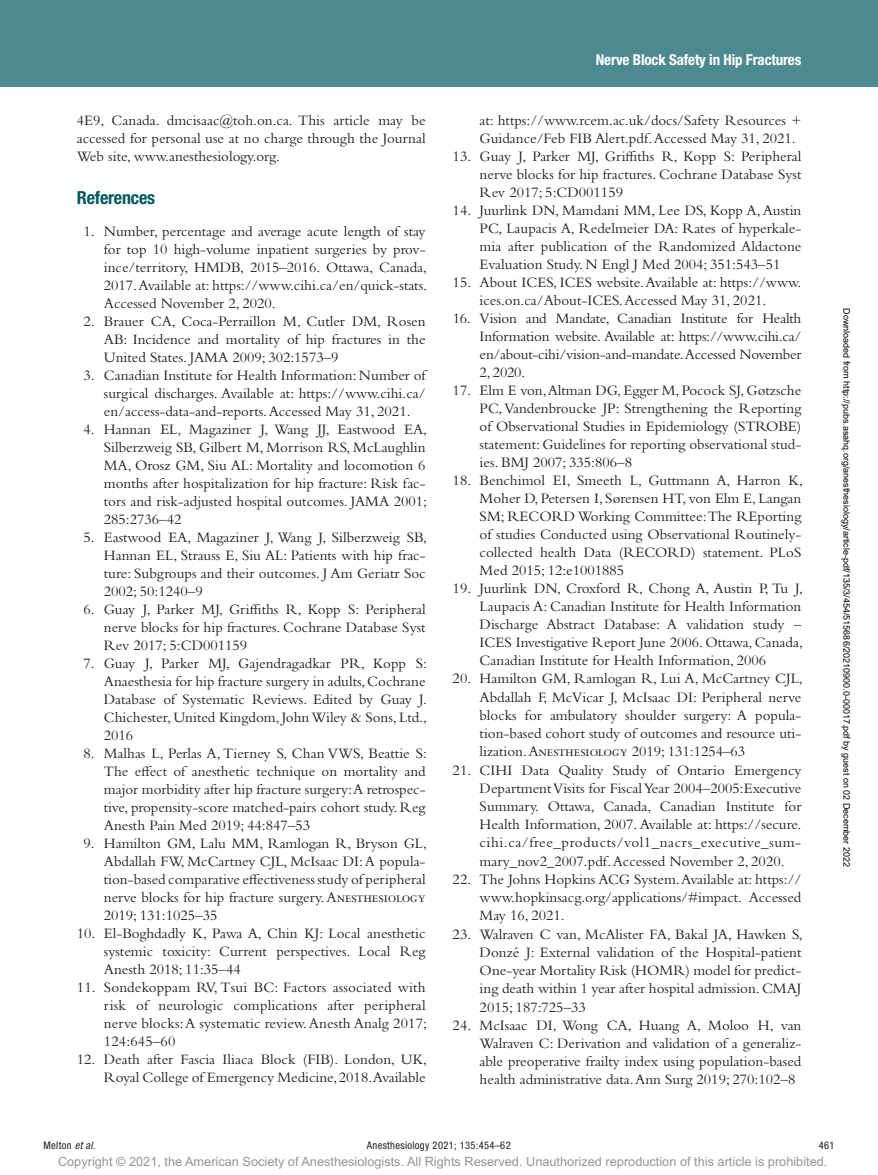
<style>
.page{position:relative;width:878px;height:1175px;background:#fff}
.page>*{position:absolute;margin:0;border:0;box-sizing:border-box;transform-origin:0 0}
.t1{font:700 condensed 18px "Helvetica Neue LT Std";color:#005861}
.t2{font:15px/18px "Bembo Std";color:#231f20;text-align:justify}
.t3{font:700 condensed 15px "Helvetica Neue LT Std";letter-spacing:-.01em;color:#fff}
.t4{font:12.75px "Arial MT Std";color:#939598}
.t5{font:condensed 10.5px "Helvetica Neue LT Std";letter-spacing:.03em;color:#231f20}
.t6{font:9px "Arial";color:#000}
.s1{font-style:italic}
</style>
<div class="page">
<div style="left:0;top:0;width:878px;height:86px;background:#4d8a90"></div>
<p class="t2" style="left:77px;top:111px;width:350px">4E9, Canada. dmcisaac@toh.on.ca. This article may be accessed for personal use at no charge through the Journal Web site, www.anesthesiology.org.</p>
<p class="t1" style="left:77px;top:187px;width:80px">References</p>
<p class="t2" style="left:104px;top:222px;width:325px;text-indent:-20px">1. Number, percentage and average acute length of stay for top 10 high-volume inpatient surgeries by prov&shy;ince/territory, HMDB, 2015–2016. Ottawa, Canada, 2017. Available at: https://www.cihi.ca/en/quick-stats.<br>Accessed November 2, 2020.</p>
<p class="t2" style="left:104px;top:312px;width:323px;text-indent:-20px">2. Brauer CA, Coca-Perraillon M, Cutler DM, Rosen AB: Incidence and mortality of hip fractures in the United States. JAMA 2009; 302:1573–9</p>
<p class="t2" style="left:104px;top:366px;width:323px;text-indent:-20px">3. Canadian Institute for Health Information: Number of surgical discharges. Available at: https://www.cihi.ca/ en/access-data-and-reports. Accessed May 31, 2021.</p>
<p class="t2" style="left:104px;top:420px;width:325px;text-indent:-20px">4. Hannan EL, Magaziner J, Wang JJ, Eastwood EA, Silberzweig SB, Gilbert M, Morrison RS, McLaughlin MA, Orosz GM, Siu AL: Mortality and locomotion 6 months after hospitalization for hip fracture: Risk fac&shy;tors and risk-adjusted hospital outcomes. JAMA 2001; 285:2736–42</p>
<p class="t2" style="left:104px;top:528px;width:325px;text-indent:-20px">5. Eastwood EA, Magaziner J, Wang J, Silberzweig SB, Hannan EL, Strauss E, Siu AL: Patients with hip frac&shy;ture: Subgroups and their outcomes. J Am Geriatr Soc 2002; 50:1240–9</p>
<p class="t2" style="left:104px;top:600px;width:323px;text-indent:-20px">6. Guay J, Parker MJ, Griffiths R, Kopp S: Peripheral nerve blocks for hip fractures. Cochrane Database Syst Rev 2017; 5:CD001159</p>
<p class="t2" style="left:104px;top:654px;width:325px;text-indent:-20px">7. Guay J, Parker MJ, Gajendragadkar PR, Kopp S:<br>Anaesthesia for hip fracture surgery in adults, Cochrane Database of Systematic Reviews. Edited by Guay J.<br>Chichester, United Kingdom, John Wiley &amp; Sons, Ltd., 2016</p>
<p class="t2" style="left:104px;top:744px;width:325px;text-indent:-20px">8. Malhas L, Perlas A, Tierney S, Chan VWS, Beattie S:<br>The effect of anesthetic technique on mortality and major morbidity after hip fracture surgery:A retrospec&shy;tive, propensity-score matched-pairs cohort study. Reg Anesth Pain Med 2019; 44:847–53</p>
<p class="t2" style="left:104px;top:834px;width:325px;text-indent:-20px">9. Hamilton GM, Lalu MM, Ramlogan R, Bryson GL, Abdallah FW, McCartney CJL, McIsaac DI: A popula&shy;tion-based comparative effectiveness study of peripheral nerve blocks for hip fracture surgery. Anesthesiology 2019; 131:1025–35</p>
<p class="t2" style="left:104px;top:924px;width:323px;text-indent:-27px">10. El-Boghdadly K, Pawa A, Chin KJ: Local anesthetic systemic toxicity: Current perspectives. Local Reg Anesth 2018; 11:35–44</p>
<p class="t2" style="left:104px;top:978px;width:325px;text-indent:-27px">11. Sondekoppam RV, Tsui BC: Factors associated with risk of neurologic complications after peripheral nerve blocks: A systematic review. Anesth Analg 2017; 124:645–60</p>
<p class="t2" style="left:77px;top:1050px;width:352px;text-align:right">12. Death after Fascia Iliaca Block (FIB). London, UK,<br>Royal College of Emergency Medicine, 2018.Available</p>
<p class="t3" style="left:595px;top:51px;width:207px">Nerve Block Safety in Hip Fractures</p>
<p class="t2" style="left:479px;top:111px;width:323px">at: https://www.rcem.ac.uk/docs/Safety Resources +<br>Guidance/Feb FIB Alert.pdf. Accessed May 31, 2021.</p>
<p class="t2" style="left:479px;top:147px;width:323px;text-indent:-27px">13. Guay J, Parker MJ, Griffiths R, Kopp S: Peripheral nerve blocks for hip fractures. Cochrane Database Syst Rev 2017; 5:CD001159</p>
<p class="t2" style="left:479px;top:201px;width:323px;text-indent:-27px">14. Juurlink DN, Mamdani MM, Lee DS, Kopp A, Austin PC, Laupacis A, Redelmeier DA: Rates of hyperkale&shy;mia after publication of the Randomized Aldactone Evaluation Study. N Engl J Med 2004; 351:543–51</p>
<p class="t2" style="left:452px;top:273px;width:350px;text-align:center">15. About ICES, ICES website. Available at: https://www. ices.on.ca/About-ICES. Accessed May 31, 2021.</p>
<p class="t2" style="left:479px;top:309px;width:323px;text-indent:-27px">16. Vision and Mandate, Canadian Institute for Health Information website. Available at: https://www.cihi.ca/ en/about-cihi/vision-and-mandate.Accessed November 2, 2020.</p>
<p class="t2" style="left:479px;top:381px;width:323px;text-indent:-27px">17. Elm E von, Altman DG, Egger M, Pocock SJ, Gøtzsche PC, Vandenbroucke JP: Strengthening the Reporting of Observational Studies in Epidemiology (STROBE) statement: Guidelines for reporting observational stud&shy;ies. BMJ 2007; 335:806–8</p>
<p class="t2" style="left:479px;top:471px;width:325px;text-indent:-27px">18. Benchimol EI, Smeeth L, Guttmann A, Harron K, Moher D, Petersen I, Sørensen HT, von Elm E, Langan SM; RECORD Working Committee: The REporting of studies Conducted using Observational Routinely&shy;collected health Data (RECORD) statement. PLoS Med 2015; 12:e1001885</p>
<p class="t2" style="left:479px;top:579px;width:325px;text-indent:-27px">19. Juurlink DN, Croxford R, Chong A, Austin P, Tu J, Laupacis A: Canadian Institute for Health Information Discharge Abstract Database: A validation study – ICES Investigative Report June 2006. Ottawa, Canada, Canadian Institute for Health Information, 2006</p>
<p class="t2" style="left:479px;top:669px;width:325px;text-indent:-27px">20. Hamilton GM, Ramlogan R, Lui A, McCartney CJL, Abdallah F, McVicar J, McIsaac DI: Peripheral nerve blocks for ambulatory shoulder surgery: A popula&shy;tion-based cohort study of outcomes and resource uti&shy;lization. Anesthesiology 2019; 131:1254–63</p>
<p class="t2" style="left:479px;top:760px;width:323px;text-indent:-27px">21. CIHI Data Quality Study of Ontario Emergency Department Visits for Fiscal Year 2004–2005:Executive Summary. Ottawa, Canada, Canadian Institute for Health Information, 2007. Available at: https://secure. cihi.ca/free_products/vol1_nacrs_executive_sum&shy;mary_nov2_2007.pdf. Accessed November 2, 2020.</p>
<p class="t2" style="left:479px;top:869px;width:323px;text-indent:-27px">22. The Johns Hopkins ACG System. Available at: https:// www.hopkinsacg.org/applications/#impact. Accessed May 16, 2021.</p>
<p class="t2" style="left:479px;top:924px;width:325px;text-indent:-27px">23. Walraven C van, McAlister FA, Bakal JA, Hawken S, Donzé J: External validation of the Hospital-patient One-year Mortality Risk (HOMR) model for predict&shy;ing death within 1 year after hospital admission. CMAJ 2015; 187:725–33</p>
<p class="t2" style="left:479px;top:1015px;width:323px;text-indent:-27px">24. McIsaac DI, Wong CA, Huang A, Moloo H, van Walraven C: Derivation and validation of a generaliz&shy;able preoperative frailty index using population-based health administrative data. Ann Surg 2019; 270:102–8</p>
<p class="t6" style="left:850px;top:308px;width:560px;rotate:90deg">Downloaded from http://pubs.asahq.org/anesthesiology/article-pdf/135/3/454/515686/20210900.0-00017.pdf by guest on 02 December 2022</p>
<p class="t5" style="left:44px;top:1139px;width:53px">Melton <span class="s1">et al.</span></p>
<p class="t5" style="left:367px;top:1139px;width:145px">Anesthesiology 2021; 135:454–62</p>
<p class="t5" style="left:818px;top:1139px;width:17px">461</p>
<p class="t4" style="left:58px;top:1154px;width:771px">Copyright © 2021, the American Society of Anesthesiologists. All Rights Reserved. Unauthorized reproduction of this article is prohibited.</p>
</div>
